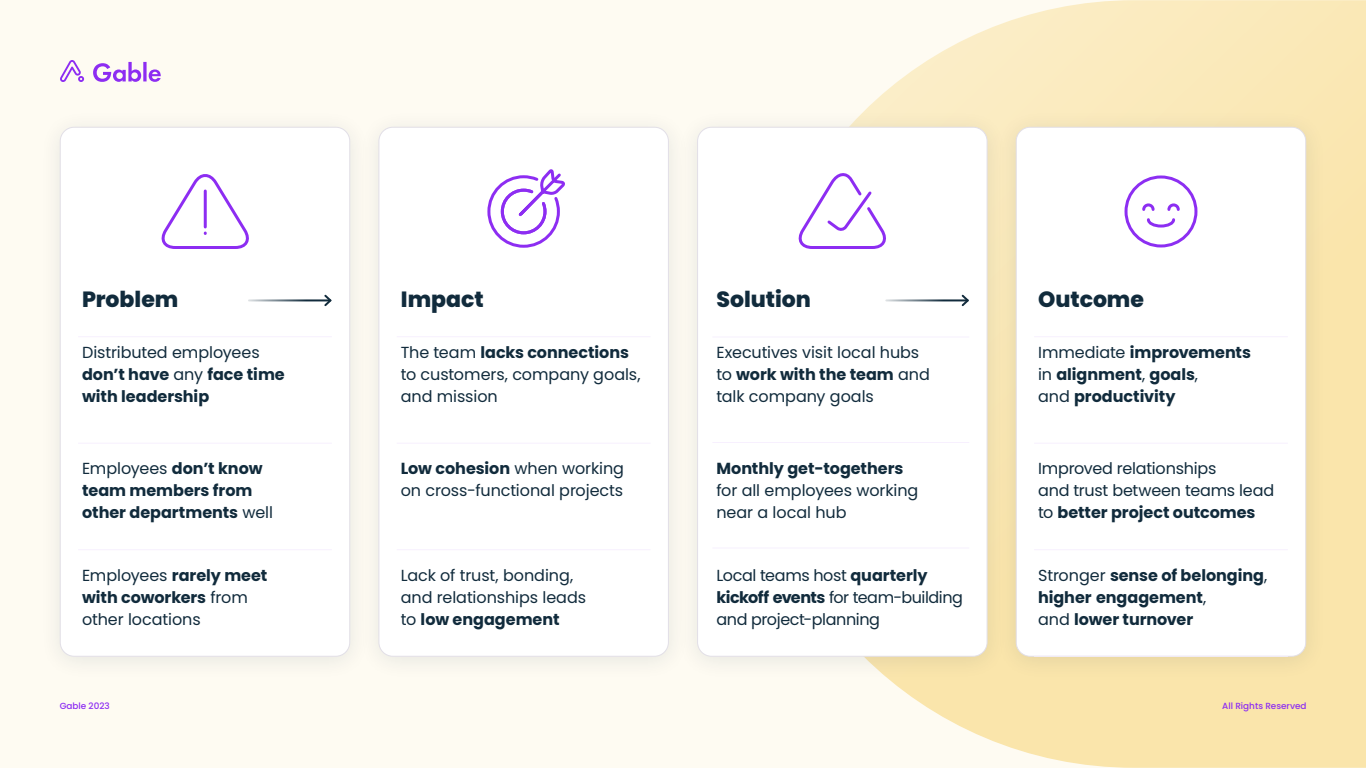
<style>
.page{position:relative;width:1366px;height:768px;background:#fefbf2}
.page>*{position:absolute;margin:0;border:0;box-sizing:border-box;transform-origin:0 0}
.t1{font:800 22px "Poppins";color:#112b3c}
.t2{font:16px/22px "Poppins";letter-spacing:-.005em;color:#112b3c}
.t3{font:700 16px/22px "Poppins";color:#112b3c}
.t4{font:16px/22px "Poppins";letter-spacing:-.025em;color:#112b3c}
.t5{font:500 8.9px "Poppins";color:#8d2df2}
.s1{font-weight:400}
.s2{font-weight:700}
</style>
<div class="page">
<svg style="left:867px;top:0;width:499px;height:768px"></svg>
<svg style="left:60px;top:60px;width:24px;height:22px"></svg>
<svg style="left:93px;top:62px;width:68px;height:20px"></svg>
<div style="left:60px;top:127px;width:290px;height:529px;background:#fff;border-radius:14px"></div>
<div style="left:60px;top:127px;width:290px;height:530px;border:1px solid #e2dfe7;border-radius:14px"></div>
<div style="left:379px;top:127px;width:289px;height:529px;background:#fff;border-radius:14px"></div>
<div style="left:379px;top:127px;width:290px;height:530px;border:1px solid #e2dfe7;border-radius:14px"></div>
<div style="left:676px;top:108px;width:333px;height:573px;background:#112b3c;opacity:.1"></div>
<div style="left:698px;top:127px;width:289px;height:529px;background:#fff;border-radius:14px"></div>
<div style="left:697px;top:127px;width:290px;height:530px;border:1px solid #e2dfe7;border-radius:14px"></div>
<div style="left:994px;top:108px;width:334px;height:573px;background:#112b3c;opacity:.1"></div>
<div style="left:1016px;top:127px;width:290px;height:529px;background:#fff;border-radius:14px"></div>
<hr style="left:78px;top:549px;width:254px;height:1px;background:#f7f0fe">
<hr style="left:78px;top:336px;width:254px;height:1px;background:#f7f0fe">
<hr style="left:78px;top:443px;width:254px;height:1px;background:#f7f0fe">
<hr style="left:397px;top:336px;width:254px;height:1px;background:#f7f0fe">
<hr style="left:397px;top:443px;width:254px;height:1px;background:#f7f0fe">
<hr style="left:397px;top:549px;width:254px;height:1px;background:#f7f0fe">
<hr style="left:1034px;top:336px;width:254px;height:1px;background:#f7f0fe">
<hr style="left:1034px;top:443px;width:254px;height:1px;background:#f7f0fe">
<hr style="left:1034px;top:549px;width:254px;height:1px;background:#f7f0fe">
<hr style="left:1034px;top:656px;width:254px;height:1px;background:#f7f0fe">
<hr style="left:886px;top:299px;width:82px;height:2px;background:#112b3c">
<svg style="left:960px;top:294px;width:9px;height:13px"></svg>
<hr style="left:249px;top:299px;width:81px;height:2px;background:#112b3c">
<svg style="left:323px;top:294px;width:9px;height:13px"></svg>
<svg style="left:161px;top:174px;width:88px;height:75px"></svg>
<svg style="left:487px;top:169px;width:78px;height:79px"></svg>
<div style="left:1125px;top:176px;width:72px;height:72px;border:3px solid #8c2ef2;border-radius:50%"></div>
<svg style="left:1142px;top:203px;width:38px;height:25px"></svg>
<svg style="left:798px;top:173px;width:88px;height:76px"></svg>
<hr style="left:712px;top:336px;width:257px;height:2px;background:#f7f0fe">
<hr style="left:712px;top:442px;width:257px;height:1px;background:#f7f0fe">
<hr style="left:712px;top:548px;width:257px;height:1px;background:#f7f0fe">
<h1 class="t1" style="left:82px;top:287px;width:98px">Problem</h1>
<p class="t3" style="left:82px;top:341px;width:204px"><span class="s1">Distributed employees </span>don’t have <span class="s1">any</span> face time with leadership</p>
<p class="t3" style="left:82px;top:457px;width:193px"><span class="s1">Employees</span> don’t know team members from other departments <span class="s1">well</span></p>
<p class="t2" style="left:82px;top:564px;width:187px">Employees <span class="s2">rarely meet with coworkers</span> from other locations</p>
<h1 class="t1" style="left:401px;top:287px;width:84px">Impact</h1>
<p class="t2" style="left:401px;top:341px;width:241px">The team <span class="s2">lacks connections </span>to customers, company goals, and mission</p>
<p class="t2" style="left:401px;top:457px;width:225px"><span class="s2">Low cohesion</span> when working on cross-functional projects</p>
<p class="t2" style="left:401px;top:564px;width:187px">Lack of trust, bonding, and relationships leads to <span class="s2">low engagement</span></p>
<h1 class="t1" style="left:716px;top:287px;width:96px">Solution</h1>
<p class="t2" style="left:716px;top:341px;width:215px">Executives visit local hubs to <span class="s2">work with the team</span> and talk company goals</p>
<p class="t3" style="left:716px;top:457px;width:189px">Monthly get-togethers</p>
<p class="t2" style="left:716px;top:479px;width:204px">for all employees working near a local hub</p>
<p class="t4" style="left:716px;top:564px;width:248px">Local teams host <span class="s2">quarterly kickoff events</span> for team-building and project-planning</p>
<h1 class="t1" style="left:1038px;top:287px;width:107px">Outcome</h1>
<p class="t3" style="left:1038px;top:341px;width:214px"><span class="s1">Immediate</span> improvements <span class="s1">in</span> alignment<span class="s1">,</span> goals<span class="s1">,<br>and</span> productivity</p>
<p class="t2" style="left:1038px;top:457px;width:238px">Improved relationships<br>and trust between teams lead to <span class="s2">better project outcomes</span></p>
<p class="t3" style="left:1038px;top:564px;width:231px"><span class="s1">Stronger</span> sense of belonging<span class="s1">, </span>higher engagement<span class="s1">,<br>and</span> lower turnover</p>
<p class="t5" style="left:60px;top:700px;width:52px">Gable 2023</p>
<p class="t5" style="left:1222px;top:701px;width:86px">All Rights Reserved</p>
</div>
